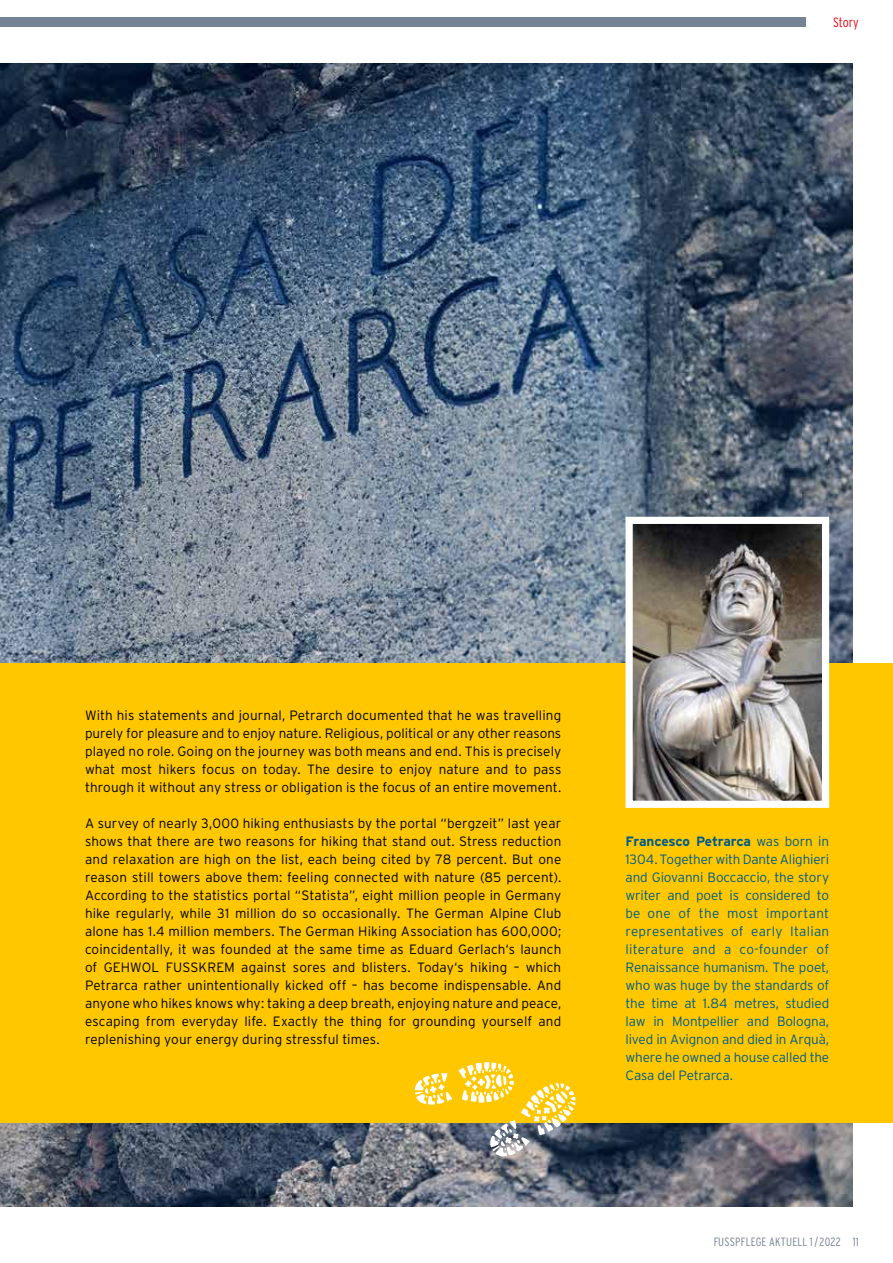
<style>
.page{position:relative;width:893px;height:1263px;background:#fff}
.page>*{position:absolute;margin:0;border:0;box-sizing:border-box;transform-origin:0 0}
.t1{font:300 13.5px/18px "Interstate";letter-spacing:.01em;color:#000;text-align:justify}
.t2{font:300 13.5px/18px "Interstate";letter-spacing:-.01em;color:#005b8d;text-align:justify}
.t3{font:300 13.5px "Interstate Condensed";letter-spacing:-.005em;color:#e30613}
.t4{font:300 12px "Interstate Condensed";letter-spacing:.015em;color:#758494}
.s1{font-weight:700}
</style>
<div class="page">
<img style="left:0;top:64px;width:853px;height:1142px">
<div style="left:0;top:663px;width:893px;height:460px;background:#fec700"></div>
<img style="left:622px;top:513px;width:211px;height:295px">
<svg style="left:415px;top:1072px;width:37px;height:33px"></svg>
<svg style="left:459px;top:1062px;width:116px;height:94px"></svg>
<div style="left:0;top:17px;width:840px;height:10px;background:#758494"></div>
<div style="left:806px;top:16px;width:53px;height:12px;background:#fff"></div>
<p class="t3" style="left:833px;top:15px;width:27px">Story</p>
<p class="t1" style="left:85px;top:706px;width:478px">With his statements and journal, Petrarch documented that he was travelling purely for pleasure and to enjoy nature. Religious, political or any other reasons played no role. Going on the journey was both means and end. This is precisely what most hikers focus on today. The desire to enjoy nature and to pass through it without any stress or obligation is the focus of an entire movement.</p>
<p class="t1" style="left:85px;top:814px;width:478px">A survey of nearly 3,000 hiking enthusiasts by the portal “bergzeit” last year shows that there are two reasons for hiking that stand out. Stress reduction and relaxation are high on the list, each being cited by 78 percent. But one reason still towers above them: feeling connected with nature (85 percent).<br>According to the statistics portal “Statista”, eight million people in Germany hike regularly, while 31 million do so occasionally. The German Alpine Club alone has 1.4 million members. The German Hiking Association has 600,000; coincidentally, it was founded at the same time as Eduard Gerlach‘s launch of GEHWOL FUSSKREM against sores and blisters. Today‘s hiking – which Petrarca rather unintentionally kicked off – has become indispensable. And anyone who hikes knows why: taking a deep breath, enjoying nature and peace, escaping from everyday life. Exactly the thing for grounding yourself and replenishing your energy during stressful times.</p>
<p class="t2" style="left:625px;top:832px;width:205px"><span class="s1">Francesco Petrarca</span> was born in 1304. Together with Dante Alighieri and Giovanni Boccaccio, the story writer and poet is considered to be one of the most important representatives of early Italian literature and a co-founder of Renaissance humanism. The poet, who was huge by the standards of the time at 1.84 metres, studied law in Montpellier and Bologna, lived in Avignon and died in Arquà, where he owned a house called the Casa del Petrarca.</p>
<p class="t4" style="left:713px;top:1235px;width:147px">FUSSPFLEGE AKTUELL 1/2022 11</p>
</div>
